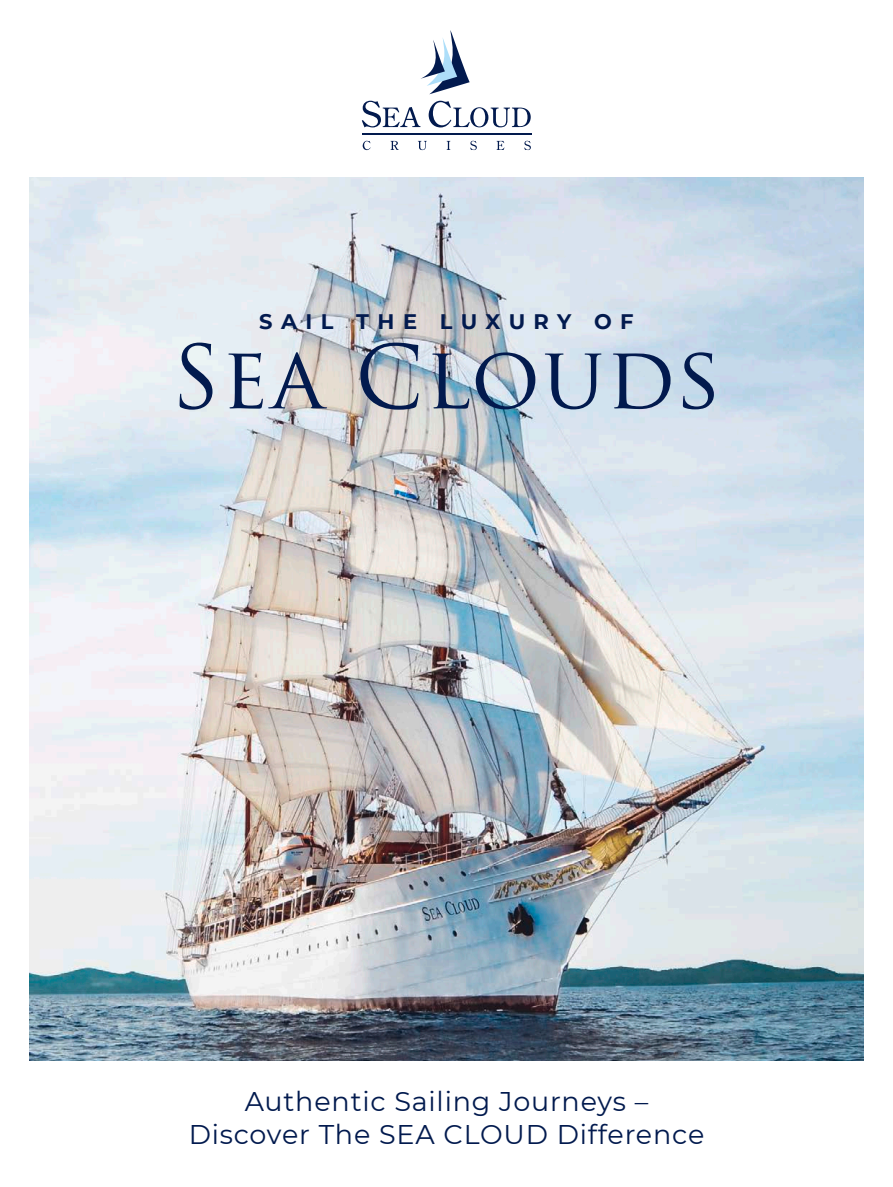
<style>
.page{position:relative;width:893px;height:1187px;background:#fff}
.page>*{position:absolute;margin:0;border:0;box-sizing:border-box;transform-origin:0 0}
.t1{font:85.5px "Trajan Pro";letter-spacing:.02em;color:#021a4e}
.t2{font:27px "Montserrat";letter-spacing:.03em;color:#021a4e}
.t3{font:700 21px "Montserrat";letter-spacing:.4em;color:#021a4e}
</style>
<div class="page">
<img style="left:30px;top:178px;width:833px;height:882px">
<svg style="left:363px;top:141px;width:8px;height:9px"></svg>
<svg style="left:391px;top:141px;width:8px;height:9px"></svg>
<svg style="left:418px;top:141px;width:9px;height:9px"></svg>
<svg style="left:447px;top:141px;width:3px;height:9px"></svg>
<svg style="left:470px;top:141px;width:7px;height:9px"></svg>
<svg style="left:497px;top:141px;width:7px;height:9px"></svg>
<svg style="left:524px;top:141px;width:7px;height:9px"></svg>
<svg style="left:362px;top:101px;width:58px;height:26px"></svg>
<svg style="left:429px;top:101px;width:102px;height:26px"></svg>
<svg style="left:421px;top:30px;width:49px;height:64px"></svg>
<hr style="left:362px;top:133px;width:169px;height:1px;background:#021a4e">
<p class="t3" style="left:259px;top:306px;width:376px">SAIL THE LUXURY OF</p>
<p class="t1" style="left:171px;top:323px;width:552px">SEA CLOUDS</p>
<p class="t2" style="left:245px;top:1082px;width:405px">Authentic Sailing Journeys –</p>
<p class="t2" style="left:189px;top:1115px;width:517px">Discover The SEA CLOUD Difference</p>
</div>
